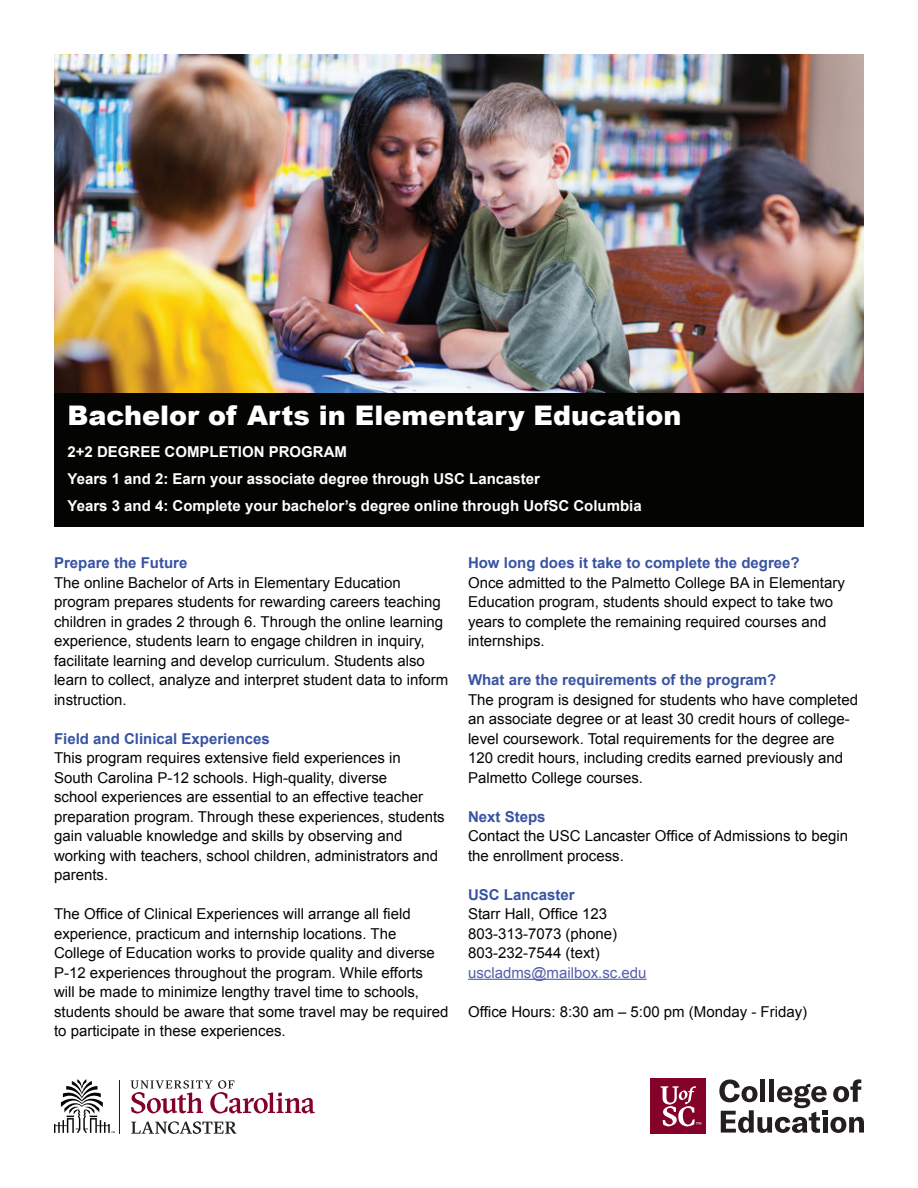
<style>
.page{position:relative;width:918px;height:1188px;background:#fff}
.page>*{position:absolute;margin:0;border:0;box-sizing:border-box;transform-origin:0 0}
.t1{font:900 27px "Arial";color:#fff}
.t2{font:15px/19.5px "Arial";color:#040503}
.t3{font:700 15px/27px "Arial";color:#fff}
.t4{font:700 15px "Arial";color:#3853a3}
.t5{font:15px "Arial";color:#535fab}
</style>
<div class="page">
<div style="left:54px;top:384px;width:810px;height:142px;background:#040503"></div>
<hr style="left:468px;top:979px;width:179px;height:1px;background:#535fab">
<img style="left:54px;top:54px;width:810px;height:338px">
<svg style="left:131px;top:1080px;width:184px;height:34px"></svg>
<svg style="left:131px;top:1121px;width:105px;height:13px"></svg>
<hr style="left:119px;top:1080px;width:1px;height:53px;background:#231f20">
<svg style="left:54px;top:1079px;width:61px;height:54px"></svg>
<div style="left:651px;top:1079px;width:55px;height:55px;background:#840128"></div>
<svg style="left:661px;top:1086px;width:41px;height:40px"></svg>
<svg style="left:719px;top:1079px;width:145px;height:54px"></svg>
<h1 class="t1" style="left:68px;top:396px;width:616px">Bachelor of Arts in Elementary Education</h1>
<h1 class="t3" style="left:68px;top:439px;width:576px">2+2 DEGREE COMPLETION PROGRAM<br>Years 1 and 2: Earn your associate degree through USC Lancaster<br>Years 3 and 4: Complete your bachelor’s degree online through UofSC Columbia</h1>
<p class="t4" style="left:54px;top:553px;width:135px">Prepare the Future</p>
<p class="t2" style="left:54px;top:573px;width:396px">The online Bachelor of Arts in Elementary Education program prepares students for rewarding careers teaching children in grades 2 through 6. Through the online learning experience, students learn to engage children in inquiry, facilitate learning and develop curriculum. Students also learn to collect, analyze and interpret student data to inform instruction.</p>
<p class="t4" style="left:54px;top:729px;width:217px">Field and Clinical Experiences</p>
<p class="t2" style="left:54px;top:748px;width:348px">This program requires extensive field experiences in</p>
<p class="t2" style="left:54px;top:768px;width:392px">South Carolina P-12 schools. High-quality, diverse<br>school experiences are essential to an effective teacher preparation program. Through these experiences, students gain valuable knowledge and skills by observing and working with teachers, school children, administrators and parents.</p>
<p class="t2" style="left:54px;top:904px;width:358px">The Office of Clinical Experiences will arrange all field</p>
<p class="t2" style="left:54px;top:924px;width:396px">experience, practicum and internship locations. The College of Education works to provide quality and diverse P-12 experiences throughout the program. While efforts<br>will be made to minimize lengthy travel time to schools, students should be aware that some travel may be required to participate in these experiences.</p>
<p class="t4" style="left:468px;top:553px;width:333px">How long does it take to complete the degree?</p>
<p class="t2" style="left:468px;top:573px;width:378px">Once admitted to the Palmetto College BA in Elementary Education program, students should expect to take two years to complete the remaining required courses and internships.</p>
<p class="t4" style="left:468px;top:670px;width:310px">What are the requirements of the program?</p>
<p class="t2" style="left:468px;top:690px;width:392px">The program is designed for students who have completed an associate degree or at least 30 credit hours of college&shy;level coursework. Total requirements for the degree are 120 credit hours, including credits earned previously and Palmetto College courses.</p>
<p class="t4" style="left:468px;top:807px;width:79px">Next Steps</p>
<p class="t2" style="left:468px;top:826px;width:382px">Contact the USC Lancaster Office of Admissions to begin</p>
<p class="t2" style="left:468px;top:846px;width:157px">the enrollment process.</p>
<p class="t4" style="left:468px;top:885px;width:108px">USC Lancaster</p>
<p class="t2" style="left:468px;top:904px;width:141px">Starr Hall, Office 123</p>
<p class="t2" style="left:468px;top:924px;width:151px">803-313-7073 (phone)<br>803-232-7544 (text)</p>
<p class="t5" style="left:468px;top:963px;width:180px">uscladms@mailbox.sc.edu</p>
<p class="t2" style="left:468px;top:1002px;width:341px">Office Hours: 8:30 am – 5:00 pm (Monday - Friday)</p>
</div>
